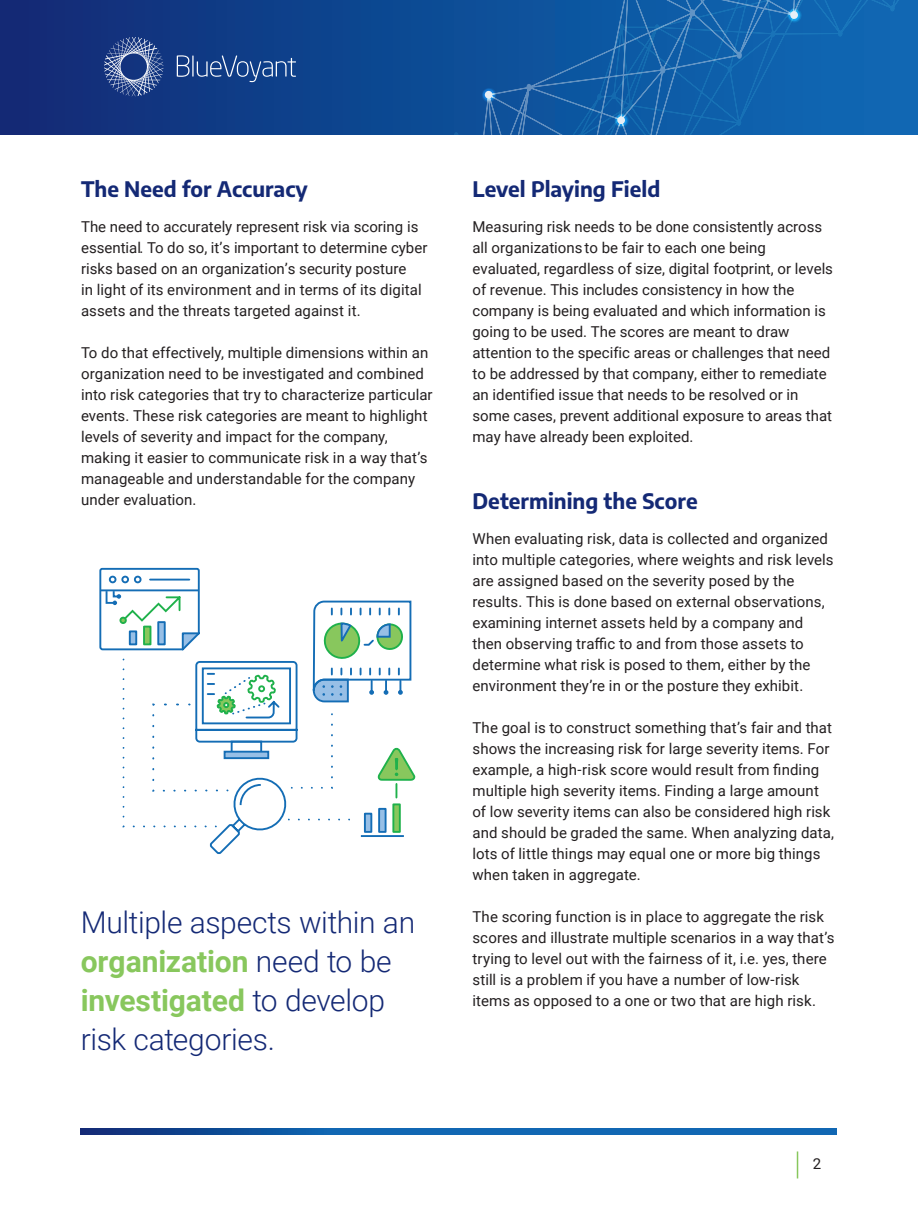
<style>
.page{position:relative;width:918px;height:1215px;background:#fff}
.page>*{position:absolute;margin:0;border:0;box-sizing:border-box;transform-origin:0 0}
.t1{font:300 30px/39px "Roboto";letter-spacing:-.01em;color:#142975}
.t2{font:700 21px "Encode Sans";color:#142975}
.t3{font:15px/21px "Roboto";color:#231f20}
.s1{font-style:inherit}
.s2{font-weight:700;color:#88c75d}
</style>
<div class="page">
<svg style="left:0;top:0;width:918px;height:135px;background:#103984"></svg>
<svg style="left:177px;top:55px;width:12px;height:22px"></svg>
<hr style="left:192px;top:56px;width:2px;height:21px;background:#fff">
<svg style="left:197px;top:56px;width:99px;height:26px;background:#315998"></svg>
<svg style="left:104px;top:37px;width:59px;height:59px;background:#425d98"></svg>
<svg style="left:355px;top:0;width:546px;height:135px;background:#115ba4"></svg>
<svg style="left:786px;top:7px;width:16px;height:16px"></svg>
<svg style="left:788px;top:9px;width:12px;height:12px"></svg>
<svg style="left:790px;top:11px;width:8px;height:8px"></svg>
<svg style="left:613px;top:112px;width:16px;height:16px"></svg>
<svg style="left:615px;top:114px;width:12px;height:12px"></svg>
<svg style="left:617px;top:116px;width:8px;height:8px"></svg>
<svg style="left:481px;top:87px;width:16px;height:16px"></svg>
<svg style="left:483px;top:89px;width:12px;height:12px"></svg>
<svg style="left:485px;top:91px;width:8px;height:8px"></svg>
<svg style="left:80px;top:1128px;width:756px;height:6px;background:#105ca7"></svg>
<svg style="left:797px;top:1151px;width:1px;height:27px"></svg>
<svg style="left:99px;top:567px;width:317px;height:287px"></svg>
<h2 class="t2" style="left:81px;top:174px;width:228px">The Need for Accuracy</h2>
<p class="t3" style="left:81px;top:215px;width:348px">The need to accurately represent risk via scoring is <span class="s1">essential</span>. To do so, it’s important to determine cyber risks based on an organization’s security posture<br>in light of its environment and in terms of its digital assets and the threats targeted against it.</p>
<p class="t3" style="left:81px;top:341px;width:353px">To do that effectively, multiple dimensions within an organization need to be investigated and combined into risk categories that try to characterize particular events. These risk categories are meant to highlight levels of severity and impact for the company, making it easier to communicate risk in a way that’s manageable and understandable for the company under evaluation.</p>
<h1 class="t1" style="left:81px;top:902px;width:336px">Multiple aspects within an <span class="s2">organization</span> need to be <span class="s2">investigated</span> to develop risk categories.</h1>
<h2 class="t2" style="left:472px;top:174px;width:189px">Level Playing Field</h2>
<p class="t3" style="left:472px;top:215px;width:362px">Measuring risk needs to be done consistently across all <span class="s1">organizations</span> to be fair to each one being evaluated, regardless of size, digital footprint, or levels of revenue. This includes consistency in how the company is being evaluated and which information is going to be used. The scores are meant to draw attention to the specific areas or challenges that need to be addressed by that company, either to remediate an identified issue that needs to be resolved or in some cases, prevent additional exposure to areas that may have already been exploited.</p>
<h2 class="t2" style="left:473px;top:486px;width:227px">Determining the Score</h2>
<p class="t3" style="left:473px;top:527px;width:363px">When evaluating risk, data is collected and organized into multiple categories, where weights and risk levels are assigned based on the severity posed by the results. This is done based on external observations, examining internet assets held by a company and then observing traffic to and from those assets to determine what risk is posed to them, either by the environment they’re in or the posture they exhibit.</p>
<p class="t3" style="left:473px;top:716px;width:363px">The goal is to construct something that’s fair and that shows the increasing risk for large severity items. For example, a high-risk score would result from finding multiple high severity items. Finding a large amount of low severity items can also be considered high risk and should be graded the same. When analyzing data, lots of little things may equal one or more big things when taken in aggregate.</p>
<p class="t3" style="left:473px;top:905px;width:364px">The scoring function is in place to aggregate the risk scores and illustrate multiple scenarios in a way that’s trying to level out with the fairness of it, i.e. yes, there still is a problem if you have a number of low-risk items as opposed to a one or two that are high risk.</p>
<p class="t3" style="left:813px;top:1153px;width:10px">2</p>
</div>
